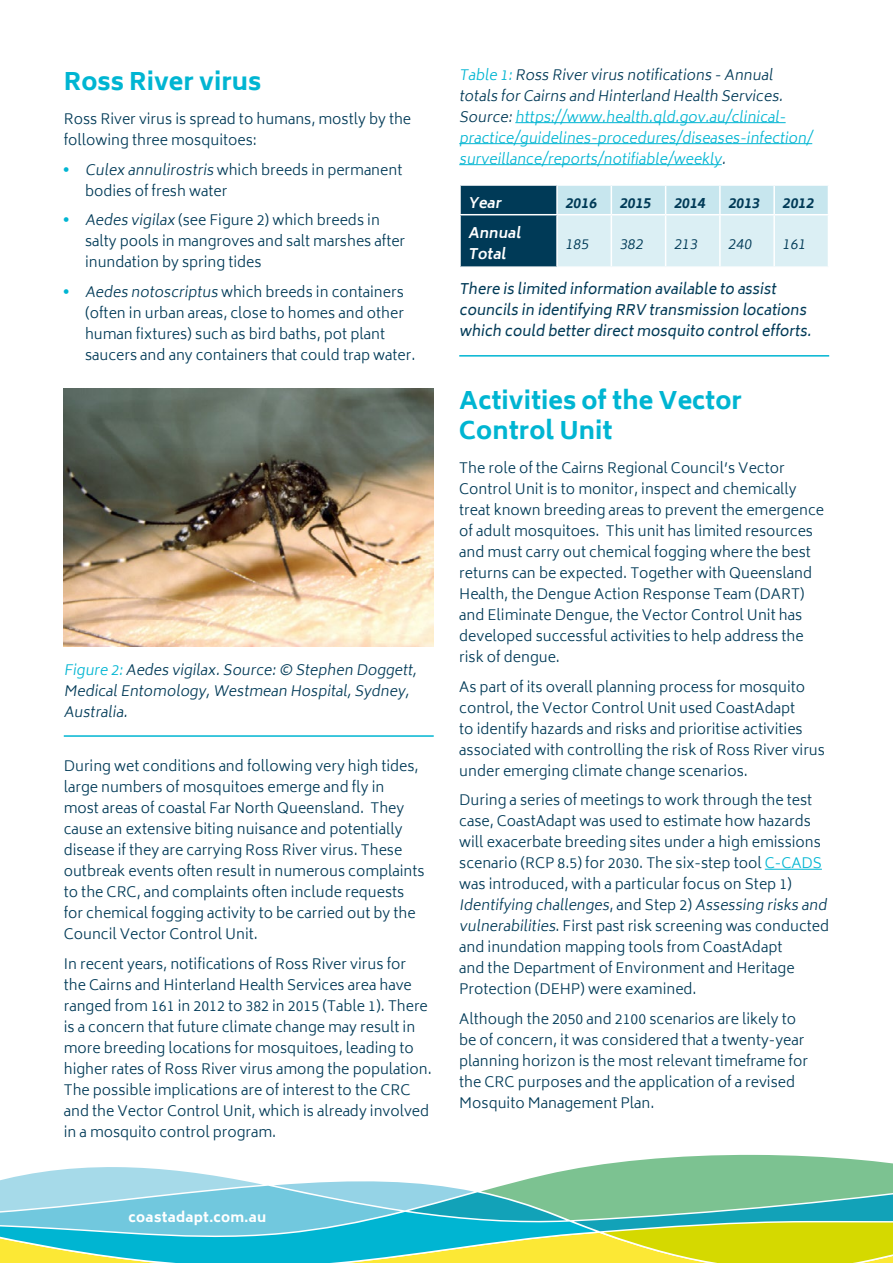
<style>
.page{position:relative;width:893px;height:1263px;background:#fff}
.page>*{position:absolute;margin:0;border:0;box-sizing:border-box;transform-origin:0 0}
.t1{font:800 24px/30px "Biryani";color:#00b5d2}
.t2{font:300 14.25px/21px "Biryani";color:#003a57}
.t3{font:300 14.25px/21px "Biryani";color:#00b5d2}
.t4{font:14.25px/21px "Biryani";color:#003a57}
.t5{font:700 14.25px "Biryani";color:#003a57}
.t6{font:700 14.25px/21px "Biryani";color:#fff}
.t7{font:800 13.5px "Biryani";letter-spacing:.02em;color:#fff}
.s1{font-weight:800;color:#00b5d2}
.s2{color:#00b5d2}
.s3{color:#003a57}
</style>
<div class="page">
<svg style="left:0;top:1154px;width:893px;height:109px"></svg>
<hr style="left:765px;top:869px;width:57px;height:1px;background:#00b5d2">
<img style="left:64px;top:388px;width:370px;height:259px">
<hr style="left:64px;top:735px;width:370px;height:2px;background:#00b5d2">
<hr style="left:459px;top:355px;width:370px;height:2px;background:#00b5d2">
<svg style="left:460px;top:185px;width:368px;height:81px;background:#9ebeca"></svg>
<hr style="left:459px;top:214px;width:98px;height:1px;background:#fff">
<hr style="left:459px;top:215px;width:2px;height:51px;background:#fff">
<hr style="left:557px;top:214px;width:54px;height:1px;background:#fff">
<hr style="left:556px;top:215px;width:2px;height:51px;background:#fff">
<hr style="left:611px;top:214px;width:55px;height:1px;background:#fff">
<hr style="left:611px;top:215px;width:1px;height:51px;background:#fff">
<hr style="left:666px;top:214px;width:54px;height:1px;background:#fff">
<hr style="left:665px;top:215px;width:1px;height:51px;background:#fff">
<hr style="left:720px;top:214px;width:54px;height:1px;background:#fff">
<hr style="left:719px;top:215px;width:2px;height:51px;background:#fff">
<hr style="left:774px;top:214px;width:55px;height:1px;background:#fff">
<hr style="left:773px;top:215px;width:2px;height:51px;background:#fff">
<hr style="left:515px;top:122px;width:271px;height:1px;background:#00b5d2">
<hr style="left:459px;top:143px;width:353px;height:1px;background:#00b5d2">
<hr style="left:459px;top:164px;width:263px;height:1px;background:#00b5d2">
<h1 class="t1" style="left:64px;top:67px;width:199px">Ross River virus</h1>
<p class="t2" style="left:64px;top:109px;width:349px">Ross River virus is spread to humans, mostly by the following three mosquitoes:</p>
<p class="t2" style="left:85px;top:159px;width:319px;text-indent:-21px"><span class="s1">•</span> Culex annulirostris which breeds in permanent bodies of fresh water</p>
<p class="t2" style="left:85px;top:210px;width:322px;text-indent:-21px"><span class="s1">•</span> Aedes vigilax (see Figure 2) which breeds in salty pools in mangroves and salt marshes after inundation by spring tides</p>
<p class="t2" style="left:85px;top:281px;width:332px;text-indent:-21px"><span class="s1">•</span> Aedes notoscriptus which breeds in containers (often in urban areas, close to homes and other human fixtures) such as bird baths, pot plant saucers and any containers that could trap water.</p>
<p class="t2" style="left:64px;top:659px;width:358px"><span class="s2">Figure 2:</span>Aedes vigilax.Source:© Stephen Doggett,<br>MedicalEntomology,Westmean Hospital,Sydney,<br>Australia.</p>
<p class="t2" style="left:64px;top:756px;width:362px">During wet conditions and following very high tides, large numbers of mosquitoes emerge and fly in<br>most areas of coastal Far North Queensland. They cause an extensive biting nuisance and potentially disease if they are carrying Ross River virus. These outbreak events often result in numerous complaints to the CRC, and complaints often include requests for chemical fogging activity to be carried out by the Council Vector Control Unit.</p>
<p class="t2" style="left:64px;top:953px;width:369px">In recent years, notifications of Ross River virus for the Cairns and Hinterland Health Services area have ranged from 161 in 2012 to 382 in 2015 (Table 1). There is a concern that future climate change may result in more breeding locations for mosquitoes, leading to higher rates of Ross River virus among the population.<br>The possible implications are of interest to the CRC and the Vector Control Unit, which is already involved in a mosquito control program.</p>
<p class="t7" style="left:129px;top:1209px;width:139px">coastadapt.com.au</p>
<p class="t3" style="left:459px;top:64px;width:358px">Table 1:<span class="s3">Ross Rivervirus notifications - Annual totals forCairns and Hinterland Health Services.<br>Source:</span>https://www.health.qld.gov.au/clinical&shy;practice/guidelines-procedures/diseases-infection/ surveillance/reports/notifiable/weekly<span class="s3">.</span></p>
<p class="t6" style="left:468px;top:192px;width:38px">Year</p>
<p class="t5" style="left:565px;top:194px;width:36px">2016</p>
<p class="t5" style="left:619px;top:194px;width:36px">2015</p>
<p class="t5" style="left:674px;top:194px;width:36px">2014</p>
<p class="t5" style="left:728px;top:194px;width:36px">2013</p>
<p class="t5" style="left:782px;top:194px;width:36px">2012</p>
<p class="t6" style="left:468px;top:223px;width:58px">Annual<br>Total</p>
<p class="t2" style="left:565px;top:233px;width:28px">185</p>
<p class="t2" style="left:619px;top:233px;width:28px">382</p>
<p class="t2" style="left:674px;top:233px;width:28px">213</p>
<p class="t2" style="left:728px;top:233px;width:28px">240</p>
<p class="t2" style="left:782px;top:233px;width:28px">161</p>
<p class="t4" style="left:459px;top:279px;width:357px">There is limited information available to assist councils in identifying RRV transmission locations which could betterdirectmosquito controlefforts.</p>
<h1 class="t1" style="left:459px;top:386px;width:284px">Activities of the Vector<br>Control Unit</h1>
<p class="t2" style="left:459px;top:458px;width:366px">The role of the Cairns Regional Council’s Vector Control Unit is to monitor, inspect and chemically treat known breeding areas to prevent the emergence of adult mosquitoes. This unit has limited resources and must carry out chemical fogging where the best returns can be expected. Together with Queensland Health, the Dengue Action Response Team (DART) and Eliminate Dengue, the Vector Control Unit has developed successful activities to help address the risk of dengue.</p>
<p class="t2" style="left:459px;top:676px;width:367px">As part of its overall planning process for mosquito control, the Vector Control Unit used CoastAdapt<br>to identify hazards and risks and prioritise activities associated with controlling the risk of Ross River virus under emerging climate change scenarios.</p>
<p class="t2" style="left:459px;top:790px;width:372px">During a series of meetings to work through the test case, CoastAdapt was used to estimate how hazards will exacerbate breeding sites under a high emissions scenario (RCP 8.5) for 2030. The six-step tool <span class="s2">C-CADS </span>was introduced, with a particular focus on Step 1)<br>Identifying challenges, a n d S t e p 2 ) Assessing risks and vulnerabilities. First past risk screening was conducted and inundation mapping tools from CoastAdapt<br>and the Department of Environment and Heritage Protection (DEHP) were examined.</p>
<p class="t2" style="left:459px;top:1008px;width:350px">Although the 2050 and 2100 scenarios are likely to be of concern, it was considered that a twenty-year planning horizon is the most relevant timeframe for the CRC purposes and the application of a revised Mosquito Management Plan.</p>
</div>
